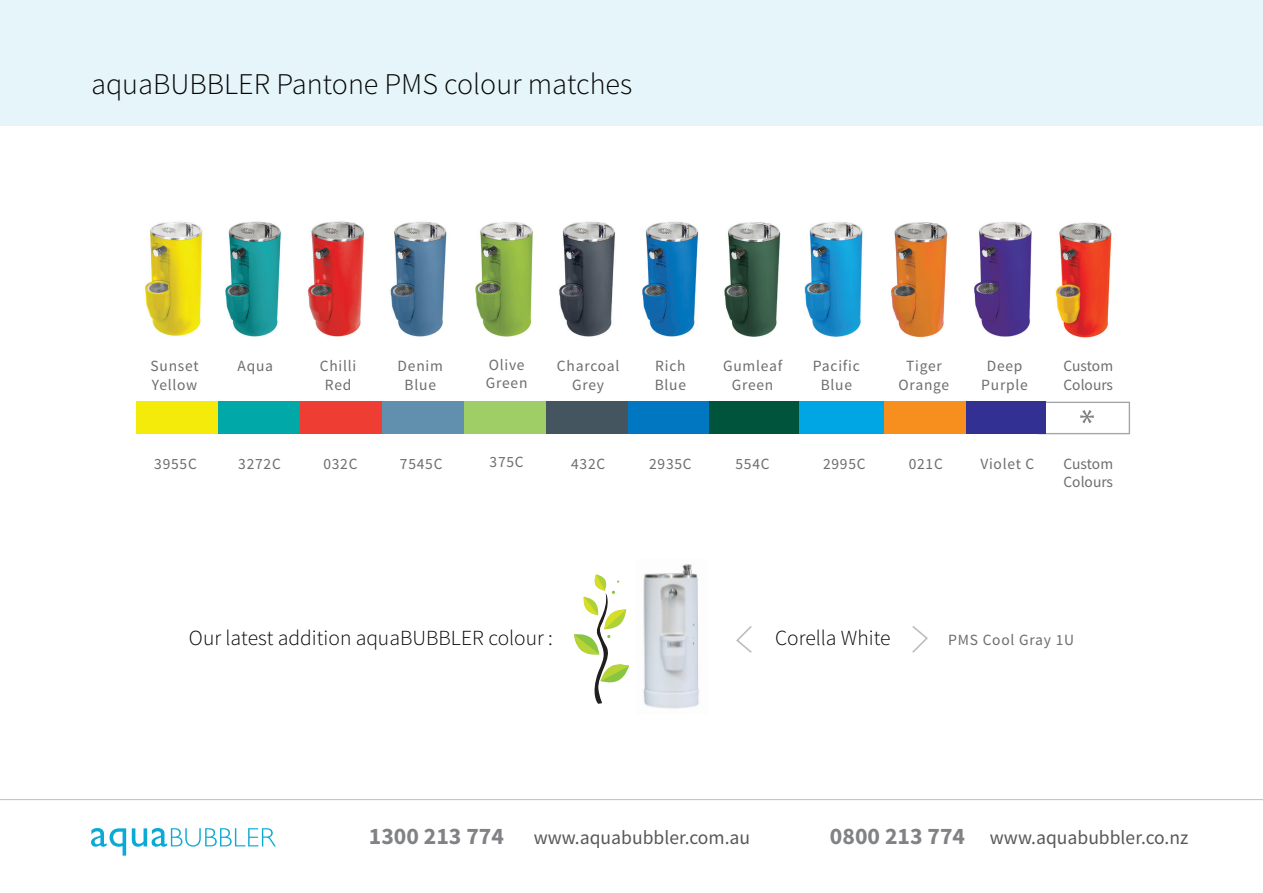
<style>
.page{position:relative;width:1263px;height:893px;background:#fff}
.page>*{position:absolute;margin:0;border:0;box-sizing:border-box;transform-origin:0 0}
.t1{font:300 30px "Source Sans Pro";color:#050504}
.t2{font:300 21.45px "Source Sans Pro";color:#050504}
.t3{font:19.5px "Source Sans Pro";color:#57585a}
.t4{font:15.6px/18.1px "Source Sans Pro";letter-spacing:.05em;color:#6c6d70;text-align:center}
.t5{font:15.6px/18.1px "Source Sans Pro";color:#6c6d70}
.s1{font-weight:700;font-size:23.7px;color:#808285}
</style>
<div class="page">
<div style="left:1038px;top:402px;width:92px;height:32px;border:1px solid #a4a5a9"></div>
<div style="left:962px;top:402px;width:83px;height:32px;background:#323092"></div>
<div style="left:880px;top:402px;width:86px;height:32px;background:#f68f1e"></div>
<div style="left:136px;top:402px;width:94px;height:32px;background:#f4eb0a"></div>
<div style="left:218px;top:402px;width:93px;height:32px;background:#00a9a7"></div>
<div style="left:300px;top:402px;width:93px;height:32px;background:#ee3e34"></div>
<div style="left:382px;top:402px;width:93px;height:32px;background:#6190ae"></div>
<div style="left:464px;top:402px;width:93px;height:32px;background:#9fce66"></div>
<div style="left:546px;top:402px;width:93px;height:32px;background:#45555f"></div>
<div style="left:628px;top:402px;width:93px;height:32px;background:#0077c0"></div>
<div style="left:710px;top:402px;width:93px;height:32px;background:#00543c"></div>
<div style="left:799px;top:402px;width:84px;height:32px;background:#00a5e3"></div>
<img style="left:144px;top:221px;width:968px;height:117px">
<svg style="left:1080px;top:410px;width:14px;height:13px"></svg>
<svg style="left:736px;top:626px;width:16px;height:27px"></svg>
<svg style="left:912px;top:626px;width:16px;height:27px"></svg>
<img style="left:643px;top:564px;width:56px;height:145px">
<svg style="left:574px;top:574px;width:55px;height:130px"></svg>
<div style="left:0;top:0;width:1263px;height:126px;background:#e5f5fa"></div>
<hr style="left:0;top:799px;width:1263px;height:1px;background:#bcbdc0">
<svg style="left:91px;top:828px;width:35px;height:28px"></svg>
<svg style="left:132px;top:828px;width:144px;height:19px"></svg>
<h1 class="t1" style="left:91px;top:65px;width:543px">aquaBUBBLER Pantone PMS colour matches</h1>
<p class="t4" style="left:151px;top:357px;width:50px;text-align:left">Sunset<br>Yellow</p>
<p class="t4" style="left:238px;top:357px;width:37px">Aqua</p>
<p class="t4" style="left:320px;top:357px;width:38px">Chilli<br>Red</p>
<p class="t4" style="left:398px;top:357px;width:47px">Denim<br>Blue</p>
<p class="t4" style="left:486px;top:356px;width:43px;text-align:left">Olive<br>Green</p>
<p class="t4" style="left:557px;top:357px;width:64px">Charcoal<br>Grey</p>
<p class="t4" style="left:655px;top:357px;width:33px;text-align:left">Rich<br>Blue</p>
<p class="t4" style="left:723px;top:357px;width:61px">Gumleaf<br>Green</p>
<p class="t4" style="left:813px;top:357px;width:48px">Pacific<br>Blue</p>
<p class="t4" style="left:898px;top:357px;width:52px">Tiger<br>Orange</p>
<p class="t4" style="left:981px;top:357px;width:48px">Deep<br>Purple</p>
<p class="t5" style="left:1063px;top:357px;width:51px">Custom<br>Colours</p>
<p class="t4" style="left:154px;top:455px;width:44px">3955C</p>
<p class="t4" style="left:238px;top:455px;width:44px">3272C</p>
<p class="t4" style="left:323px;top:455px;width:36px">032C</p>
<p class="t4" style="left:400px;top:455px;width:44px">7545C</p>
<p class="t4" style="left:490px;top:453px;width:36px">375C</p>
<p class="t4" style="left:571px;top:455px;width:36px">432C</p>
<p class="t4" style="left:649px;top:455px;width:44px">2935C</p>
<p class="t4" style="left:735px;top:455px;width:36px">554C</p>
<p class="t4" style="left:823px;top:455px;width:44px">2995C</p>
<p class="t4" style="left:909px;top:455px;width:36px">021C</p>
<p class="t4" style="left:980px;top:455px;width:56px">Violet C</p>
<p class="t5" style="left:1063px;top:455px;width:51px">Custom<br>Colours</p>
<h2 class="t2" style="left:189px;top:625px;width:365px">Our latest addition aquaBUBBLER colour :</h2>
<h2 class="t2" style="left:775px;top:625px;width:117px">Corella White</h2>
<p class="t4" style="left:948px;top:631px;width:128px">PMS Cool Gray 1U</p>
<p class="t3" style="left:369px;top:825px;width:383px"><span class="s1">1300 213 774</span> www.aquabubbler.com.au</p>
<p class="t3" style="left:830px;top:825px;width:360px"><span class="s1">0800 213 774</span> www.aquabubbler.co.nz</p>
</div>
